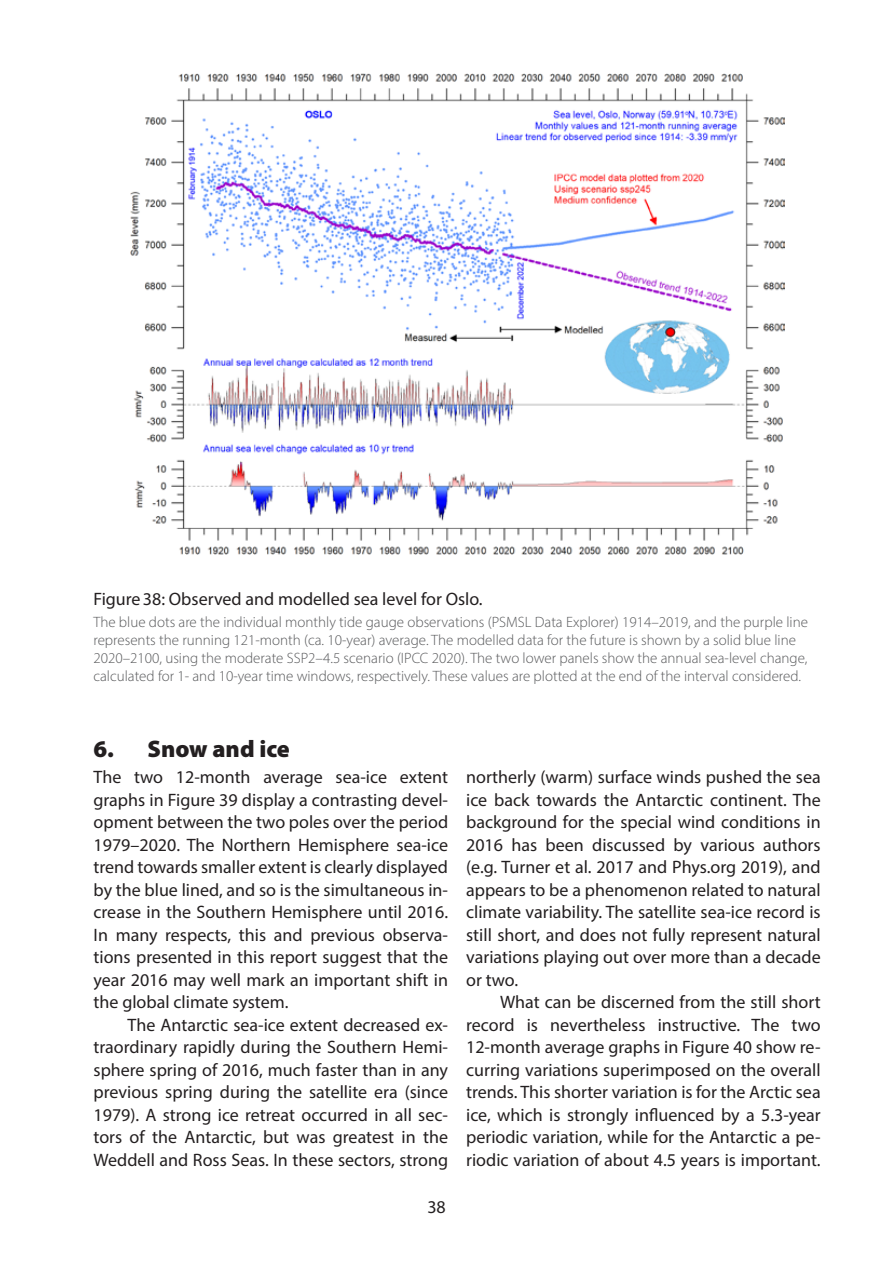
<style>
.page{position:relative;width:893px;height:1263px;background:#fff}
.page>*{position:absolute;margin:0;border:0;box-sizing:border-box;transform-origin:0 0}
.t1{font:900 24px "Myriad Pro";color:#231f20}
.Body{font:18px/22.5px "Myriad Pro";color:#231f20;text-align:justify}
.First{font:18px/22.5px "Myriad Pro";color:#231f20;text-align:justify}
.Legend{font:300 15px/18px "Myriad Pro";color:#57585a}
</style>
<div class="page">
<img style="left:130px;top:73px;width:655px;height:482px">
<p class="First" style="left:93px;top:587px;width:391px">Figure38: Observed and modelled sea level for Oslo.</p>
<p class="Legend" style="left:93px;top:613px;width:716px">The blue dots are the individual monthly tide gauge observations (PSMSL Data Explorer) 1914–2019, and the purple line represents the running 121-month (ca. 10-year) average. The modelled data for the future is shown by a solid blue line 2020–2100, using the moderate SSP2–4.5 scenario (IPCC 2020). The two lower panels show the annual sea-level change, calculated for 1- and 10-year time windows, respectively. These values are plotted at the end of the interval considered.</p>
<p class="t1" style="left:94px;top:733px;width:198px">6. Snow and ice</p>
<p class="First" style="left:94px;top:766px;width:356px">The two 12-month average sea-ice extent graphs in Figure 39 display a contrasting devel&shy;opment between the two poles over the period 1979–2020. The Northern Hemisphere sea-ice trend towards smaller extent is clearly displayed by the blue lined, and so is the simultaneous in&shy;crease in the Southern Hemisphere until 2016.<br>In many respects, this and previous observa&shy;tions presented in this report suggest that the year 2016 may well mark an important shift in the global climate system.</p>
<p class="Body" style="left:94px;top:1013px;width:356px;text-indent:34px">The Antarctic sea-ice extent decreased ex&shy;traordinary rapidly during the Southern Hemi&shy;sphere spring of 2016, much faster than in any previous spring during the satellite era (since 1979). A strong ice retreat occurred in all sec&shy;tors of the Antarctic, but was greatest in the Weddell and Ross Seas. In these sectors, strong</p>
<p class="First" style="left:427px;top:1195px;width:20px">38</p>
<p class="Body" style="left:466px;top:766px;width:356px">northerly (warm) surface winds pushed the sea ice back towards the Antarctic continent. The background for the special wind conditions in 2016 has been discussed by various authors (e.g. Turner et al. 2017 and Phys.org 2019), and appears to be a phenomenon related to natural climate variability. The satellite sea-ice record is still short, and does not fully represent natural variations playing out over more than a decade or two.</p>
<p class="Body" style="left:466px;top:991px;width:356px;text-indent:34px">What can be discerned from the still short record is nevertheless instructive. The two 12-month average graphs in Figure 40 show re&shy;curring variations superimposed on the overall trends. This shorter variation is for the Arctic sea ice, which is strongly influenced by a 5.3-year periodic variation, while for the Antarctic a pe&shy;riodic variation of about 4.5 years is important.</p>
</div>
